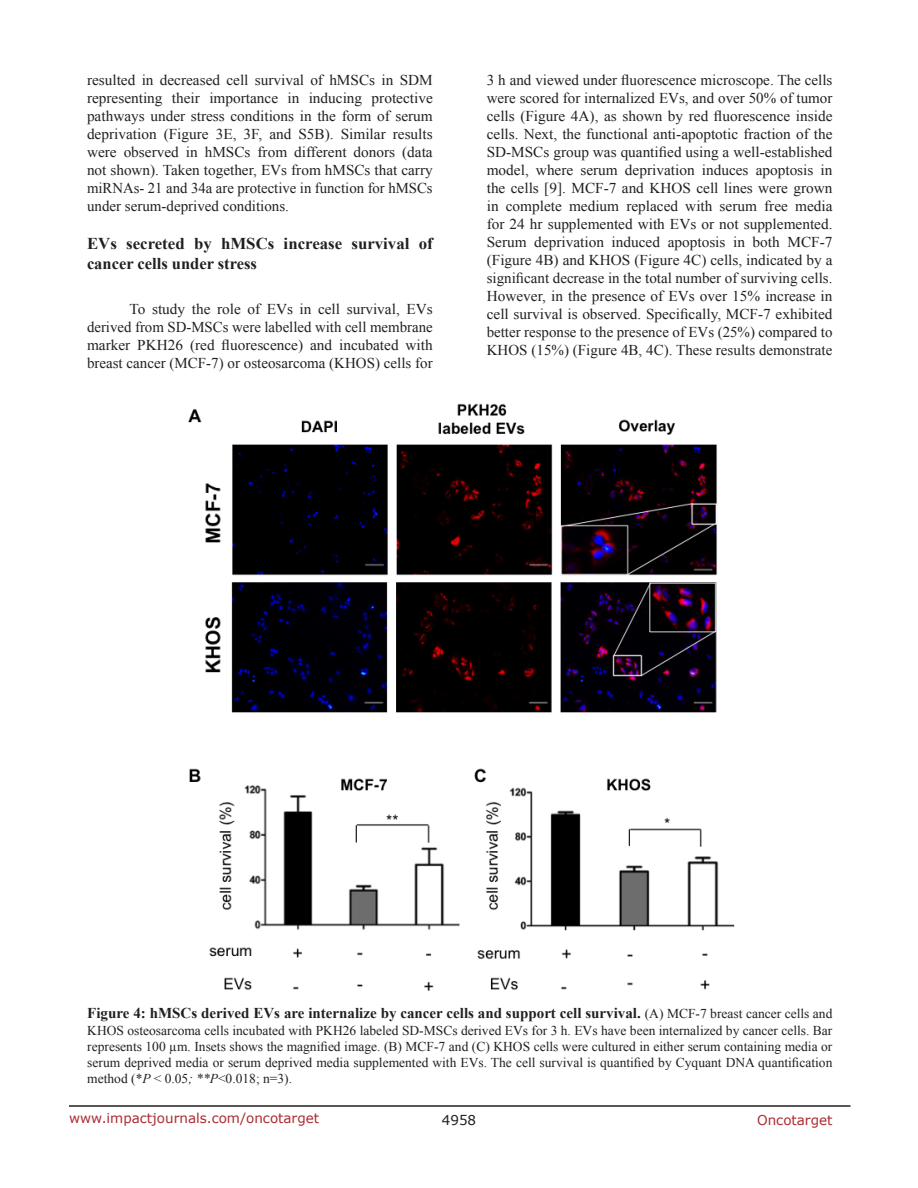
<style>
.page{position:relative;width:918px;height:1188px;background:#fff}
.page>*{position:absolute;margin:0;border:0;box-sizing:border-box;transform-origin:0 0}
.t1{font:700 16.5px/19.8px "Times New Roman";color:#221f22}
.t2{font:15px/18px "Times New Roman";color:#221f22;text-align:justify}
.t3{font:700 15px "Times New Roman";color:#221f22}
.t4{font:13.5px/16.2px "Times New Roman";color:#221f22;text-align:justify}
.t5{font:13.5px "Verdana";color:#ac2b31}
.t6{font:13.5px "Verdana";color:#221f22}
.s1{font-weight:400;font-size:13.5px}
.s2{font-style:italic}
</style>
<div class="page">
<hr style="left:69px;top:1105px;width:781px;height:2px;background:#231f20">
<img style="left:188px;top:403px;width:547px;height:588px">
<p class="t2" style="left:87px;top:71px;width:347px">resulted in decreased cell survival of hMSCs in SDM representing their importance in inducing protective pathways under stress conditions in the form of serum deprivation (Figure 3E, 3F, and S5B). Similar results were observed in hMSCs from different donors (data not shown). Taken together, EVs from hMSCs that carry miRNAs- 21 and 34a are protective in function for hMSCs under serum-deprived conditions.</p>
<p class="t1" style="left:87px;top:233px;width:347px">EVs secreted by hMSCs increase survival of cancer cells under stress</p>
<p class="t2" style="left:87px;top:300px;width:347px;text-indent:43px">To study the role of EVs in cell survival, EVs derived from SD-MSCs were labelled with cell membrane marker PKH26 (red fluorescence) and incubated with breast cancer (MCF-7) or osteosarcoma (KHOS) cells for</p>
<p class="t2" style="left:487px;top:71px;width:347px">3 h and viewed under fluorescence microscope. The cells were scored for internalized EVs, and over 50% of tumor cells (Figure 4A), as shown by red fluorescence inside cells. Next, the functional anti-apoptotic fraction of the SD-MSCs group was quantified using a well-established model, where serum deprivation induces apoptosis in the cells [9]. MCF-7 and KHOS cell lines were grown in complete medium replaced with serum free media for 24 hr supplemented with EVs or not supplemented.<br>Serum deprivation induced apoptosis in both MCF-7 (Figure 4B) and KHOS (Figure 4C) cells, indicated by a significant decrease in the total number of surviving cells.<br>However, in the presence of EVs over 15% increase in cell survival is observed. Specifically, MCF-7 exhibited better response to the presence of EVs (25%) compared to KHOS (15%) (Figure 4B, 4C). These results demonstrate</p>
<p class="t3" style="left:87px;top:1003px;width:747px">Figure 4: hMSCs derived EVs are internalize by cancer cells and support cell survival. <span class="s1">(A) MCF-7 breast cancer cells and</span></p>
<p class="t4" style="left:87px;top:1022px;width:747px">KHOS osteosarcoma cells incubated with PKH26 labeled SD-MSCs derived EVs for 3 h. EVs have been internalized by cancer cells. Bar represents 100 µm. Insets shows the magnified image. (B) MCF-7 and (C) KHOS cells were cultured in either serum containing media or serum deprived media or serum deprived media supplemented with EVs. The cell survival is quantified by Cyquant DNA quantification method (*<span class="s2">P</span> &lt; 0.05<span class="s2">; **P</span>&lt;0.018; n=3).</p>
<p class="t5" style="left:69px;top:1109px;width:252px">www.impactjournals.com/oncotarget</p>
<p class="t6" style="left:442px;top:1111px;width:36px">4958</p>
<p class="t5" style="left:757px;top:1111px;width:77px">Oncotarget</p>
</div>
